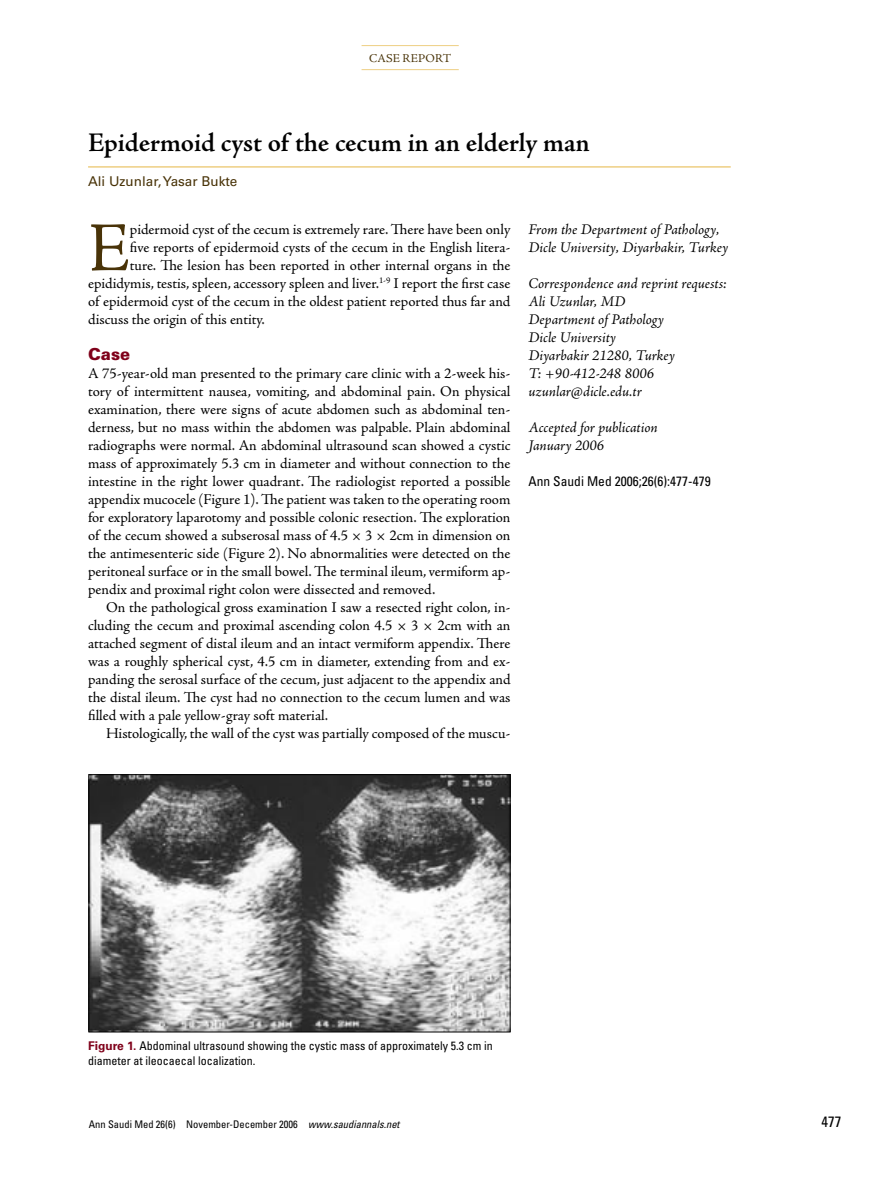
<style>
.page{position:relative;width:893px;height:1191px;background:#fff}
.page>*{position:absolute;margin:0;border:0;box-sizing:border-box;transform-origin:0 0}
.body_drop_cap{font:70.05px "Adobe Jenson Pro";color:#493308}
.head{font:600 27px "Adobe Jenson Pro";letter-spacing:-.005em;color:#000}
.subhead{font:900 16.5px "Univers LT Std";color:#7f001a}
.body_after_sub{font:15px/18px "Adobe Jenson Pro";letter-spacing:-.005em;color:#000;text-align:justify}
.body{font:15px/18px "Adobe Jenson Pro";letter-spacing:-.005em;color:#000;text-align:justify}
.body_drop_cap-2{font:15px "Adobe Jenson Pro";letter-spacing:-.005em;color:#000}
.corres_box{font:italic 15px "Adobe Jenson Pro";letter-spacing:-.005em;color:#000}
.corres_box_spafter{font:italic 15px/18px "Adobe Jenson Pro";letter-spacing:-.005em;color:#000}
.page_number_right{font:condensed 15px "Univers LT Std";color:#000}
.corres_box-2{font:condensed 13.5px "Univers LT Std";color:#000}
.head_authors_list{font:13.5px "Univers LT Std";color:#493308}
.t1{font:condensed 12px/15px "Univers LT Std";color:#000}
.article_header{font:12px "Adobe Jenson Pro";letter-spacing:.01em;color:#493308}
.footy_left{font:condensed 10.5px "Univers LT Std";color:#000}
.s1{font-weight:700;font-stretch:normal;color:#7f001a}
.s2{font-style:italic}
</style>
<div class="page">
<hr style="left:362px;top:45px;width:97px;height:1px;background:#eecf83">
<hr style="left:362px;top:69px;width:97px;height:1px;background:#eecf83">
<hr style="left:88px;top:166px;width:643px;height:2px;background:#eecf83">
<img style="left:90px;top:776px;width:418px;height:254px">
<div style="left:88px;top:774px;width:422px;height:258px;border:1px solid #000"></div>
<p class="article_header" style="left:369px;top:51px;width:84px">CASE REPORT</p>
<p class="head" style="left:88px;top:128px;width:503px">Epidermoid cyst of the cecum in an elderly man</p>
<p class="head_authors_list" style="left:88px;top:173px;width:151px">Ali Uzunlar, Yasar Bukte</p>
<p class="body_drop_cap" style="left:88px;top:208px;width:43px">E</p>
<p class="body_drop_cap-2" style="left:130px;top:221px;width:382px">pidermoid cyst of the cecum is extremely rare. There have been only</p>
<p class="body_drop_cap-2" style="left:130px;top:239px;width:382px">five reports of epidermoid cysts of the cecum in the English litera-</p>
<p class="body_drop_cap-2" style="left:130px;top:257px;width:382px">ture. The lesion has been reported in other internal organs in the</p>
<p class="body_drop_cap-2" style="left:88px;top:275px;width:424px">epididymis, testis, spleen, accessory spleen and liver.<sup>1-9</sup> I report the first case</p>
<p class="body_drop_cap-2" style="left:88px;top:293px;width:424px">of epidermoid cyst of the cecum in the oldest patient reported thus far and</p>
<p class="body_drop_cap-2" style="left:88px;top:311px;width:178px">discuss the origin of this entity.</p>
<p class="subhead" style="left:88px;top:344px;width:44px">Case</p>
<p class="body_after_sub" style="left:88px;top:365px;width:424px">A 75-year-old man presented to the primary care clinic with a 2-week his&shy;tory of intermittent nausea, vomiting, and abdominal pain. On physical examination, there were signs of acute abdomen such as abdominal ten&shy;derness, but no mass within the abdomen was palpable. Plain abdominal radiographs were normal. An abdominal ultrasound scan showed a cystic mass of approximately 5.3 cm in diameter and without connection to the intestine in the right lower quadrant. The radiologist reported a possible appendix mucocele (Figure 1). The patient was taken to the operating room for exploratory laparotomy and possible colonic resection. The exploration of the cecum showed a subserosal mass of 4.5 × 3 × 2cm in dimension on the antimesenteric side (Figure 2). No abnormalities were detected on the peritoneal surface or in the small bowel. The terminal ileum, vermiform ap&shy;pendix and proximal right colon were dissected and removed.</p>
<p class="body" style="left:88px;top:599px;width:424px;text-indent:18px">On the pathological gross examination I saw a resected right colon, in&shy;cluding the cecum and proximal ascending colon 4.5 × 3 × 2cm with an attached segment of distal ileum and an intact vermiform appendix. There was a roughly spherical cyst, 4.5 cm in diameter, extending from and ex&shy;panding the serosal surface of the cecum, just adjacent to the appendix and the distal ileum. The cyst had no connection to the cecum lumen and was filled with a pale yellow-gray soft material.</p>
<p class="body" style="left:106px;top:725px;width:406px">Histologically, the wall of the cyst was partially composed of the muscu-</p>
<p class="corres_box_spafter" style="left:528px;top:221px;width:201px">From the Department of Pathology,<br>Dicle University, Diyarbakir, Turkey</p>
<p class="corres_box" style="left:528px;top:275px;width:200px">Correspondence and reprint requests:</p>
<p class="corres_box" style="left:528px;top:293px;width:98px">Ali Uzunlar, MD</p>
<p class="corres_box" style="left:528px;top:311px;width:137px">Department of Pathology</p>
<p class="corres_box" style="left:528px;top:329px;width:89px">Dicle University</p>
<p class="corres_box" style="left:528px;top:347px;width:148px">Diyarbakir 21280, Turkey</p>
<p class="corres_box" style="left:528px;top:365px;width:127px">T: +90-412-248 8006</p>
<p class="corres_box_spafter" style="left:528px;top:383px;width:115px">uzunlar@dicle.edu.tr</p>
<p class="corres_box" style="left:528px;top:419px;width:131px">Accepted for publication</p>
<p class="corres_box_spafter" style="left:528px;top:437px;width:77px">January 2006</p>
<p class="corres_box-2" style="left:528px;top:473px;width:184px">Ann Saudi Med 2006;26(6):477-479</p>
<p class="t1" style="left:88px;top:1038px;width:406px"><span class="s1">Figure 1.</span> Abdominal ultrasound showing the cystic mass of approximately 5.3 cm in diameter at ileocaecal localization.</p>
<p class="footy_left" style="left:89px;top:1118px;width:312px">Ann Saudi Med 26(6) November-December 2006 <span class="s2">www.saudiannals.net</span></p>
<p class="page_number_right" style="left:822px;top:1111px;width:21px">477</p>
</div>
